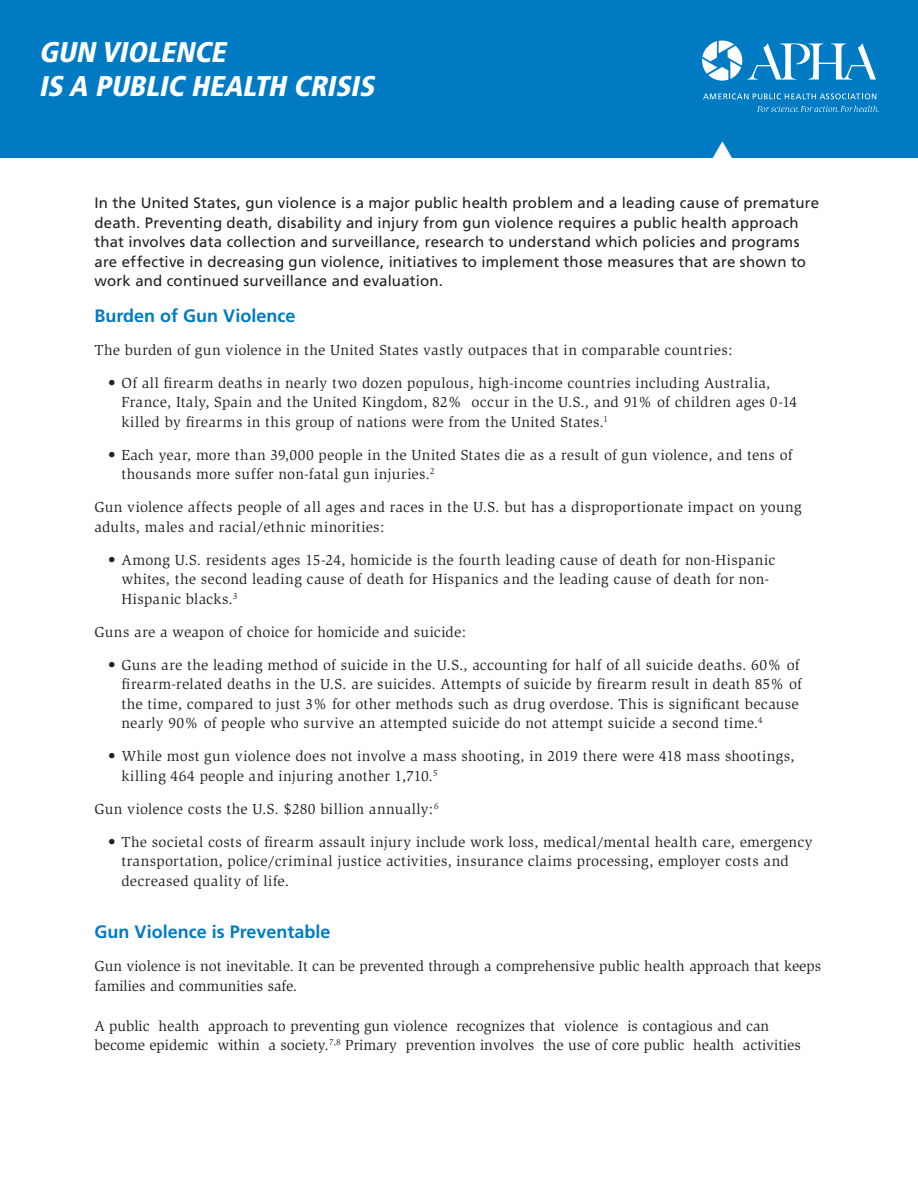
<style>
.page{position:relative;width:918px;height:1188px;background:#fff}
.page>*{position:absolute;margin:0;border:0;box-sizing:border-box;transform-origin:0 0}
.H1_banner{font:italic 900 condensed 28.5px/34.2px "Frutiger LT Std";color:#fff}
.t1{font:700 18px "Frutiger LT Std";color:#007bc3}
.body{font:15px/19.5px "Slimbach";letter-spacing:.01em;color:#231f20}
.Body_mission{font:15px/19.5px "Frutiger LT Std";letter-spacing:.01em;color:#231f20}
.Body{font:15px/19.5px "Slimbach";letter-spacing:.015em;color:#231f20}
</style>
<div class="page">
<div style="left:0;top:0;width:918px;height:158px;background:#007bc3"></div>
<svg style="left:712px;top:141px;width:20px;height:17px"></svg>
<svg style="left:757px;top:106px;width:122px;height:6px"></svg>
<svg style="left:703px;top:93px;width:173px;height:6px"></svg>
<svg style="left:702px;top:41px;width:174px;height:40px"></svg>
<p class="H1_banner" style="left:39px;top:35px;width:343px">GUN VIOLENCE<br>IS A PUBLIC HEALTH CRISIS</p>
<p class="Body_mission" style="left:94px;top:193px;width:726px">In the United States, gun violence is a major public health problem and a leading cause of premature death. Preventing death, disability and injury from gun violence requires a public health approach that involves data collection and surveillance, research to understand which policies and programs are effective in decreasing gun violence, initiatives to implement those measures that are shown to work and continued surveillance and evaluation.</p>
<h1 class="t1" style="left:94px;top:305px;width:202px">Burden of Gun Violence</h1>
<p class="Body" style="left:94px;top:340px;width:640px">The burden of gun violence in the United States vastly outpaces that in comparable countries:</p>
<p class="body" style="left:122px;top:373px;width:677px;text-indent:-14px">• Of all firearm deaths in nearly two dozen populous, high-income countries including Australia,<br>France, Italy, Spain and the United Kingdom, 82% occur in the U.S., and 91% of children ages 0-14 killed by firearms in this group of nations were from the United States.<sup>1</sup></p>
<p class="body" style="left:122px;top:445px;width:672px;text-indent:-14px">• Each year, more than 39,000 people in the United States die as a result of gun violence, and tens of thousands more suffer non-fatal gun injuries.<sup>2</sup></p>
<p class="Body" style="left:94px;top:498px;width:709px">Gun violence affects people of all ages and races in the U.S. but has a disproportionate impact on young adults, males and racial/ethnic minorities:</p>
<p class="body" style="left:122px;top:550px;width:655px;text-indent:-14px">• Among U.S. residents ages 15-24, homicide is the fourth leading cause of death for non-Hispanic whites, the second leading cause of death for Hispanics and the leading cause of death for non-<br>Hispanic blacks.<sup>3</sup></p>
<p class="Body" style="left:94px;top:622px;width:373px">Guns are a weapon of choice for homicide and suicide:</p>
<p class="body" style="left:122px;top:655px;width:682px;text-indent:-14px">• Guns are the leading method of suicide in the U.S., accounting for half of all suicide deaths. 60% of firearm-related deaths in the U.S. are suicides. Attempts of suicide by firearm result in death 85% of the time, compared to just 3% for other methods such as drug overdose. This is significant because nearly 90% of people who survive an attempted suicide do not attempt suicide a second time.<sup>4</sup></p>
<p class="body" style="left:122px;top:747px;width:675px;text-indent:-14px">• While most gun violence does not involve a mass shooting, in 2019 there were 418 mass shootings, killing 464 people and injuring another 1,710.<sup>5</sup></p>
<p class="Body" style="left:94px;top:799px;width:346px">Gun violence costs the U.S. $280 billion annually:<sup>6</sup></p>
<p class="body" style="left:122px;top:832px;width:693px;text-indent:-14px">• The societal costs of firearm assault injury include work loss, medical/mental health care, emergency transportation, police/criminal justice activities, insurance claims processing, employer costs and decreased quality of life.</p>
<h1 class="t1" style="left:94px;top:922px;width:237px">Gun Violence is Preventable</h1>
<p class="body" style="left:94px;top:957px;width:728px">Gun violence is not inevitable. It can be prevented through a comprehensive public health approach that keeps families and communities safe.</p>
<p class="body" style="left:94px;top:1016px;width:708px">A public health approach to preventing gun violence recognizes that violence is contagious and can become epidemic within a society.<sup>7,8</sup> Primary prevention involves the use of core public health activities</p>
</div>
